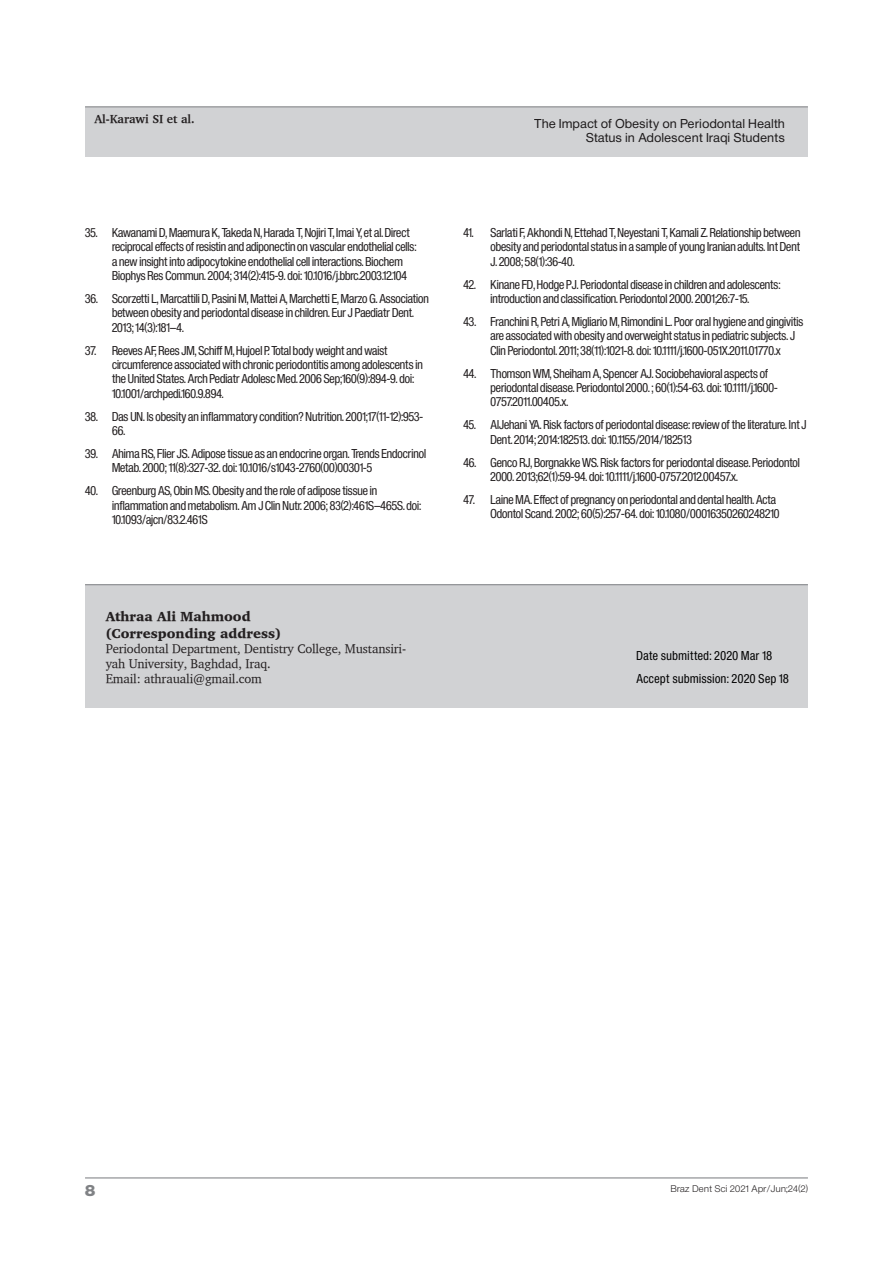
<style>
.page{position:relative;width:893px;height:1263px;background:#fff}
.page>*{position:absolute;margin:0;border:0;box-sizing:border-box;transform-origin:0 0}
.t1{font:15px "Sh Europa Nr 2 Ultra";color:#808285}
.t2{font:900 13.5px/16.2px "Charter";color:#231f20}
.t3{font:12.75px/15px "Charter";letter-spacing:-.01em;color:#231f20}
.t4{font:12px/14.4px "Sh Europa Nr 2 Con";color:#231f20}
.t5{font:12px/14.4px "Sh Europa Nr 2";letter-spacing:.05em;color:#231f20;text-align:right}
.t6{font:12px/23px "Sh Europa Nr 2 Con";letter-spacing:.05em;color:#000}
.t7{font:700 12px "Charter";color:#231f20}
.t8{font:9px "Sh Europa Nr 2 Light";letter-spacing:.05em;color:#231f20}
</style>
<div class="page">
<div style="left:85px;top:107px;width:723px;height:50px;background:#d1d2d4"></div>
<hr style="left:85px;top:106px;width:723px;height:1px;background:#808285">
<hr style="left:85px;top:1177px;width:723px;height:1px;background:#808285">
<div style="left:85px;top:585px;width:723px;height:122px;background:#d1d2d4"></div>
<hr style="left:85px;top:584px;width:723px;height:1px;background:#808285">
<p class="t7" style="left:94px;top:111px;width:102px">Al-Karawi SI et al.</p>
<p class="t4" style="left:112px;top:225px;width:306px;text-indent:-27px">35. Kawanami D, Maemura K, Takeda N, Harada T, Nojiri T, Imai Y, et al. Direct reciprocal effects of resistin and adiponectin on vascular endothelial cells: a new insight into adipocytokine endothelial cell interactions. Biochem Biophys Res Commun. 2004; 314(2):415-9. doi: 10.1016/j.bbrc.2003.12.104</p>
<p class="t4" style="left:112px;top:291px;width:318px;text-indent:-27px">36. Scorzetti L, Marcattili D, Pasini M, Mattei A, Marchetti E, Marzo G. Association between obesity and periodontal disease in children. Eur J Paediatr Dent.<br>2013; 14(3):181–4.</p>
<p class="t4" style="left:112px;top:343px;width:312px;text-indent:-27px">37. Reeves AF, Rees JM, Schiff M, Hujoel P. Total body weight and waist circumference associated with chronic periodontitis among adolescents in the United States. Arch Pediatr Adolesc Med. 2006 Sep;160(9):894-9. doi:<br>10.1001/archpedi.160.9.894.</p>
<p class="t4" style="left:112px;top:409px;width:313px;text-indent:-27px">38. Das UN. Is obesity an inflammatory condition? Nutrition. 2001;17(11-12):953-<br>66.</p>
<p class="t4" style="left:112px;top:446px;width:315px;text-indent:-27px">39. Ahima RS, Flier JS. Adipose tissue as an endocrine organ. Trends Endocrinol<br>Metab. 2000; 11(8):327-32. doi: 10.1016/s1043-2760(00)00301-5</p>
<p class="t4" style="left:112px;top:484px;width:311px;text-indent:-27px">40. Greenburg AS, Obin MS. Obesity and the role of adipose tissue in inflammation and metabolism. Am J Clin Nutr. 2006; 83(2):461S–465S. doi:<br>10.1093/ajcn/83.2.461S</p>
<p class="t5" style="left:534px;top:116px;width:252px">The Impact of Obesity on Periodontal Health<br>Status in Adolescent Iraqi Students</p>
<p class="t4" style="left:490px;top:225px;width:311px;text-align:justify;text-indent:-27px">41. Sarlati F, Akhondi N, Ettehad T, Neyestani T, Kamali Z. Relationship between obesity and periodontal status in a sample of young Iranian adults. Int Dent J. 2008; 58(1):36-40.</p>
<p class="t4" style="left:463px;top:277px;width:318px;text-align:center">42. Kinane FD, Hodge PJ. Periodontal disease in children and adolescents: introduction and classification. Periodontol 2000. 2001;26:7-15.</p>
<p class="t4" style="left:490px;top:314px;width:314px;text-indent:-27px">43. Franchini R, Petri A, Migliario M, Rimondini L. Poor oral hygiene and gingivitis are associated with obesity and overweight status in pediatric subjects. J<br>Clin Periodontol. 2011; 38(11):1021-8. doi: 10.1111/j.1600-051X.2011.01770.x</p>
<p class="t4" style="left:490px;top:366px;width:289px;text-indent:-27px">44. Thomson WM, Sheiham A, Spencer AJ. Sociobehavioral aspects of periodontal disease. Periodontol 2000. ; 60(1):54-63. doi: 10.1111/j.1600-<br>0757.2011.00405.x.</p>
<p class="t4" style="left:490px;top:418px;width:318px;text-indent:-27px">45. AlJehani YA. Risk factors of periodontal disease: review of the literature. Int J<br>Dent. 2014; 2014:182513. doi: 10.1155/2014/182513</p>
<p class="t4" style="left:490px;top:455px;width:311px;text-indent:-27px">46. Genco RJ, Borgnakke WS. Risk factors for periodontal disease. Periodontol<br>2000. 2013;62(1):59-94. doi: 10.1111/j.1600-0757.2012.00457.x.</p>
<p class="t4" style="left:463px;top:492px;width:317px;text-align:right">47. Laine MA. Effect of pregnancy on periodontal and dental health. Acta<br>Odontol Scand. 2002; 60(5):257-64. doi: 10.1080/00016350260248210</p>
<p class="t2" style="left:106px;top:608px;width:177px">Athraa Ali Mahmood (Corresponding address)</p>
<p class="t3" style="left:106px;top:640px;width:302px">Periodontal Department, Dentistry College, Mustansiri&shy;yah University, Baghdad, Iraq.<br>Email: athrauali@gmail.com</p>
<p class="t6" style="left:636px;top:644px;width:154px">Date submitted: 2020 Mar 18<br>Accept submission: 2020 Sep 18</p>
<p class="t1" style="left:85px;top:1182px;width:12px">8</p>
<p class="t8" style="left:671px;top:1183px;width:139px">Braz Dent Sci 2021 Apr/Jun;24(2)</p>
</div>
